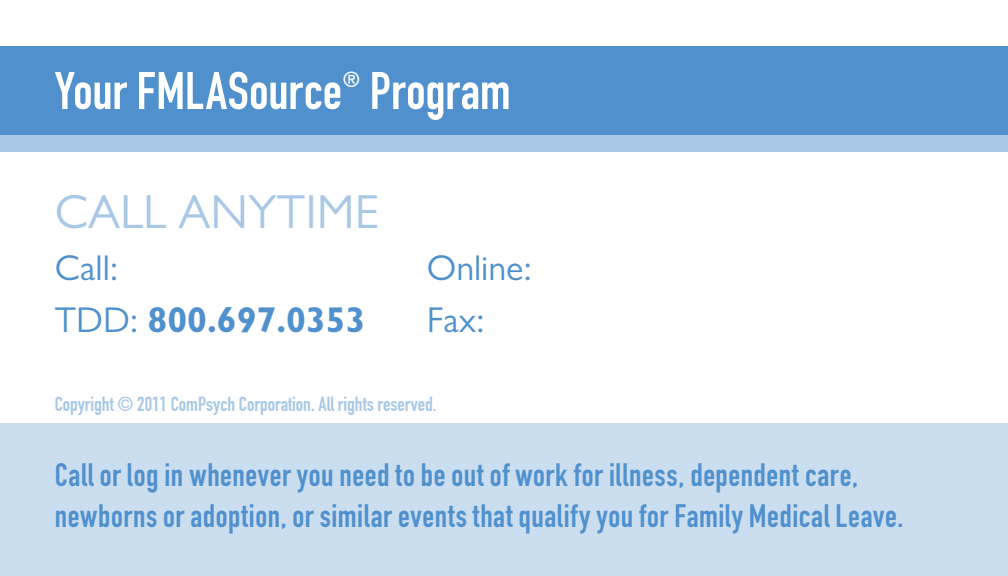
<style>
.page{position:relative;width:1008px;height:576px;background:#fff}
.page>*{position:absolute;margin:0;border:0;box-sizing:border-box;transform-origin:0 0}
.t1{font:52px "DIN Engschrift LT";color:#fff}
.t2{font:48px "Gill Sans";color:#a8c8e6}
.t3{font:36px "Gill Sans";color:#5091cd}
.t4{font:700 36px "Gill Sans";color:#5091cd}
.t5{font:32px/42px "DIN Engschrift";letter-spacing:.015em;color:#5091cd}
.t6{font:21.6px "DIN Engschrift LT";color:#fff}
.t7{font:20px "DIN Engschrift LT Alternate";color:#a8c8e6}
.s1{font-weight:400}
</style>
<div class="page">
<div style="left:0;top:52px;width:1008px;height:99px;background:#a8c8e6"></div>
<div style="left:0;top:423px;width:1008px;height:153px;background:#cbdef0"></div>
<div style="left:0;top:46px;width:1008px;height:89px;background:#5091cd"></div>
<h1 class="t1" style="left:55px;top:60px;width:289px">Your FMLASource</h1>
<p class="t6" style="left:343px;top:66px;width:19px">®</p>
<h1 class="t1" style="left:370px;top:60px;width:142px">Program</h1>
<h2 class="t2" style="left:55px;top:184px;width:325px">CALL ANYTIME</h2>
<p class="t3" style="left:55px;top:247px;width:65px">Call:</p>
<p class="t3" style="left:427px;top:247px;width:107px">Online:</p>
<p class="t4" style="left:55px;top:299px;width:312px"><span class="s1">TDD:</span> 800.697.0353</p>
<p class="t3" style="left:427px;top:300px;width:59px">Fax:</p>
<p class="t7" style="left:55px;top:393px;width:383px">Copyright © 2011 ComPsych Corporation. All rights reserved.</p>
<p class="t5" style="left:55px;top:454px;width:850px">Call or log in whenever you need to be out of work for illness, dependent care, newborns or adoption, or similar events that qualify you for Family Medical Leave.</p>
</div>
